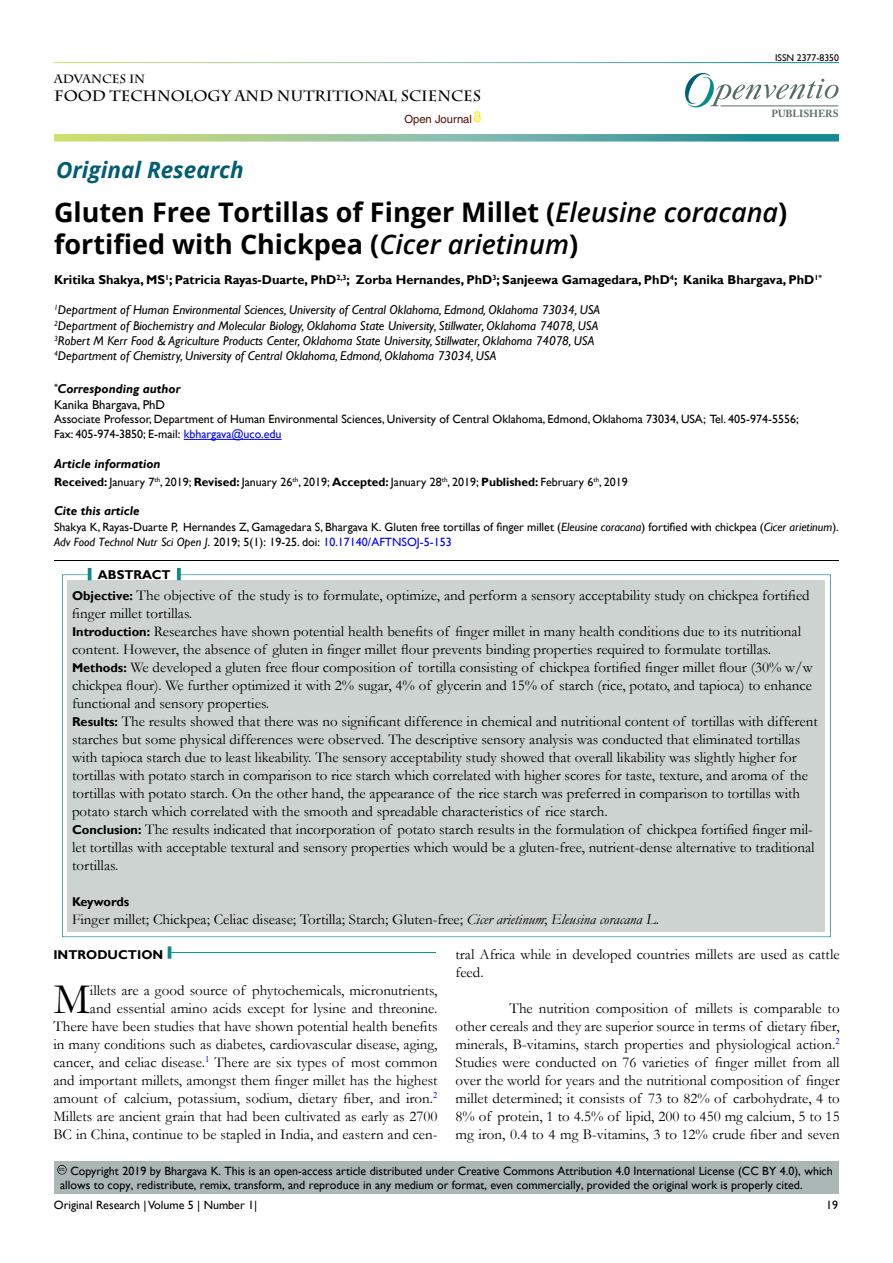
<style>
.page{position:relative;width:893px;height:1263px;background:#fff}
.page>*{position:absolute;margin:0;border:0;box-sizing:border-box;transform-origin:0 0}
.t1{font:43.8px "Garamond";color:#000}
.t2{font:700 27px/32.4px "Open Sans";color:#000}
.t3{font:italic 700 22.5px "Open Sans";color:#015d76}
.t4{font:15px/18px "Garamond";color:#000}
.t5{font:700 15px "Charlemagne Std";color:#000}
.t6{font:italic 12.75px/15.3px "Gill Sans";color:#000101}
.t7{font:700 12.75px "Gill Sans";color:#000101}
.t8{font:italic 700 12.75px/15.5px "Gill Sans";color:#000101}
.t9{font:700 12.75px "Gill Sans";color:#000}
.t10{font:italic 700 12.75px "Gill Sans";color:#000}
.t11{font:12px/15px "Gill Sans";color:#000}
.t12{font:12px/15.5px "Gill Sans";color:#000101}
.t13{font:700 12px "Charlemagne Std";color:#000}
.t14{font:11.25px "Helvetica LT Std";color:#580b05}
.t15{font:700 10.2px "Adobe Caslon Pro";color:#566d65}
.t16{font:9.75px "Gill Sans";color:#0a0000}
.t17{font:5.7px "Arial";color:#000}
.s1{font-weight:600;font-style:italic}
.s2{font-weight:400;font-style:normal}
.s3{color:#0000fa}
.s4{font-weight:700}
.s5{font-style:italic}
.s6{font-family:"Gill Sans";font-weight:700;font-size:12.75px}
</style>
<div class="page">
<svg style="left:685px;top:73px;width:154px;height:35px"></svg>
<hr style="left:721px;top:106px;width:117px;height:1px;background:#566d65">
<svg style="left:54px;top:134px;width:785px;height:8px;background:#83bb9d"></svg>
<svg style="left:474px;top:111px;width:6px;height:10px"></svg>
<div style="left:50px;top:564px;width:794px;height:373px;background:#f9f2f3;opacity:.75"></div>
<div style="left:68px;top:580px;width:757px;height:352px;background:#cdd3d1"></div>
<div style="left:77px;top:563px;width:27px;height:12px;background:#fff"></div>
<svg style="left:88px;top:568px;width:3px;height:12px"></svg>
<svg style="left:177px;top:568px;width:4px;height:12px"></svg>
<div style="left:54px;top:1161px;width:785px;height:33px;background:#aab7b5"></div>
<div style="left:41px;top:549px;width:810px;height:14px;background:#f9f2f3;opacity:.75"></div>
<div style="left:44px;top:1152px;width:38px;height:24px;background:#f9f2f3;opacity:.75"></div>
<hr style="left:184px;top:439px;width:98px;height:1px;background:#0000fa">
<hr style="left:171px;top:952px;width:265px;height:1px;background:#0a8b93">
<svg style="left:168px;top:946px;width:3px;height:13px"></svg>
<p class="t13" style="left:54px;top:72px;width:93px">ADVANCES IN</p>
<p class="t5" style="left:54px;top:87px;width:428px">FOOD TECHNOLOGY AND NUTRITIONAL SCIENCES</p>
<h3 class="t3" style="left:56px;top:154px;width:189px">Original Research</h3>
<p class="t14" style="left:404px;top:112px;width:69px">Open Journal</p>
<p class="t16" style="left:775px;top:52px;width:65px">ISSN 2377-8350</p>
<p class="t15" style="left:771px;top:108px;width:69px">PUBLISHERS</p>
<h2 class="t2" style="left:54px;top:195px;width:735px">Gluten Free Tortillas of Finger Millet (<span class="s1">Eleusine coracana</span>) fortified with Chickpea (<span class="s1">Cicer arietinum</span>)</h2>
<p class="t7" style="left:54px;top:272px;width:769px">Kritika Shakya, MS<sup>1</sup>; Patricia Rayas-Duarte, PhD<sup>2,3</sup>; Zorba Hernandes, PhD<sup>3</sup>; Sanjeewa Gamagedara, PhD<sup>4</sup>; Kanika Bhargava, PhD<sup>1*</sup></p>
<p class="t6" style="left:54px;top:303px;width:548px"><sup>1</sup>Department of Human Environmental Sciences, University of Central Oklahoma, Edmond, Oklahoma 73034, USA <sup>2</sup>Department of Biochemistry and Molecular Biology, Oklahoma State University, Stillwater, Oklahoma 74078, USA <sup>3</sup>Robert M Kerr Food &amp; Agriculture Products Center, Oklahoma State University, Stillwater, Oklahoma 74078, USA <sup>4</sup>Department of Chemistry, University of Central Oklahoma, Edmond, Oklahoma 73034, USA</p>
<p class="t8" style="left:54px;top:381px;width:128px"><sup>*</sup>Corresponding author<br><span class="s2">Kanika Bhargava, PhD</span></p>
<p class="t12" style="left:54px;top:411px;width:746px">Associate Professor, Department of Human Environmental Sciences, University of Central Oklahoma, Edmond, Oklahoma 73034, USA; Tel. 405-974-5556;<br>Fax: 405-974-3850; E-mail: <span class="s3">kbhargava@uco.edu</span></p>
<p class="t8" style="left:54px;top:456px;width:108px">Article information</p>
<p class="t12" style="left:54px;top:475px;width:575px"><span class="s4">Received:</span> January 7<sup>th</sup>, 2019; <span class="s4">Revised:</span> January 26<sup>th</sup>, 2019; <span class="s4">Accepted:</span> January 28<sup>th</sup>, 2019; <span class="s4">Published:</span> February 6<sup>th</sup>, 2019</p>
<p class="t10" style="left:54px;top:504px;width:87px">Cite this article</p>
<p class="t11" style="left:54px;top:519px;width:786px">Shakya K, Rayas-Duarte P, Hernandes Z, Gamagedara S, Bhargava K. Gluten free tortillas of finger millet (<span class="s5">Eleusine coracana</span>) fortified with chickpea (<span class="s5">Cicer arietinum</span>).<br><span class="s5">Adv Food Technol Nutr Sci Open J</span>. 2019; 5(1): 19-25. doi: <span class="s3">10.17140/AFTNSOJ-5-153</span></p>
<p class="t9" style="left:98px;top:567px;width:74px">ABSTRACT</p>
<p class="t4" style="left:72px;top:586px;width:747px"><span class="s6">Objective:</span> The objective of the study is to formulate, optimize, and perform a sensory acceptability study on chickpea fortified finger millet tortillas.<br><span class="s6">Introduction:</span> Researches have shown potential health benefits of finger millet in many health conditions due to its nutritional content. However, the absence of gluten in finger millet flour prevents binding properties required to formulate tortillas.<br><span class="s6">Methods:</span> We developed a gluten free flour composition of tortilla consisting of chickpea fortified finger millet flour (30% w/w chickpea flour). We further optimized it with 2% sugar, 4% of glycerin and 15% of starch (rice, potato, and tapioca) to enhance functional and sensory properties.<br><span class="s6">Results:</span> The results showed that there was no significant difference in chemical and nutritional content of tortillas with different starches but some physical differences were observed. The descriptive sensory analysis was conducted that eliminated tortillas with tapioca starch due to least likeability. The sensory acceptability study showed that overall likability was slightly higher for tortillas with potato starch in comparison to rice starch which correlated with higher scores for taste, texture, and aroma of the tortillas with potato starch. On the other hand, the appearance of the rice starch was preferred in comparison to tortillas with potato starch which correlated with the smooth and spreadable characteristics of rice starch.<br><span class="s6">Conclusion:</span> The results indicated that incorporation of potato starch results in the formulation of chickpea fortified finger mil&shy;let tortillas with acceptable textural and sensory properties which would be a gluten-free, nutrient-dense alternative to traditional tortillas.</p>
<p class="t9" style="left:72px;top:894px;width:59px">Keywords</p>
<p class="t4" style="left:72px;top:910px;width:588px">Finger millet; Chickpea; Celiac disease; Tortilla; Starch; Gluten-free; <span class="s5">Cicer arietinum</span>; <span class="s5">Eleusina coracana L</span>.</p>
<p class="t9" style="left:53px;top:947px;width:111px">INTRODUCTION</p>
<h1 class="t1" style="left:53px;top:970px;width:38px">M</h1>
<p class="t4" style="left:53px;top:981px;width:386px;text-align:right">illets are a good source of phytochemicals, micronutrients,<br>and essential amino acids except for lysine and threonine.<br>There have been studies that have shown potential health benefits in many conditions such as diabetes, cardiovascular disease, aging, cancer, and celiac disease.<sup>1</sup> There are six types of most common and important millets, amongst them finger millet has the highest amount of calcium, potassium, sodium, dietary fiber, and iron.<sup>2<br></sup>Millets are ancient grain that had been cultivated as early as 2700<br>BC in China, continue to be stapled in India, and eastern and cen-</p>
<p class="t4" style="left:456px;top:945px;width:386px">tral Africa while in developed countries millets are used as cattle feed.</p>
<p class="t4" style="left:456px;top:999px;width:386px;text-align:justify;text-indent:54px">The nutrition composition of millets is comparable to other cereals and they are superior source in terms of dietary fiber, minerals, B-vitamins, starch properties and physiological action.<sup>2<br></sup>Studies were conducted on 76 varieties of finger millet from all over the world for years and the nutritional composition of finger millet determined; it consists of 73 to 82% of carbohydrate, 4 to 8% of protein, 1 to 4.5% of lipid, 200 to 450 mg calcium, 5 to 15 mg iron, 0.4 to 4 mg B-vitamins, 3 to 12% crude fiber and seven</p>
<p class="t11" style="left:60px;top:1163px;width:774px;line-height:14.4px;text-indent:10px">Copyright 2019 by Bhargava K. This is an open-access article distributed under Creative Commons Attribution 4.0 International License (CC BY 4.0), which allows to copy, redistribute, remix, transform, and reproduce in any medium or format, even commercially, provided the original work is properly cited.</p>
<p class="t17" style="left:59px;top:1165px;width:7px">cc</p>
<p class="t11" style="left:54px;top:1198px;width:205px">Original Research | Volume 5 | Number 1|</p>
<p class="t11" style="left:826px;top:1198px;width:13px">19</p>
</div>
